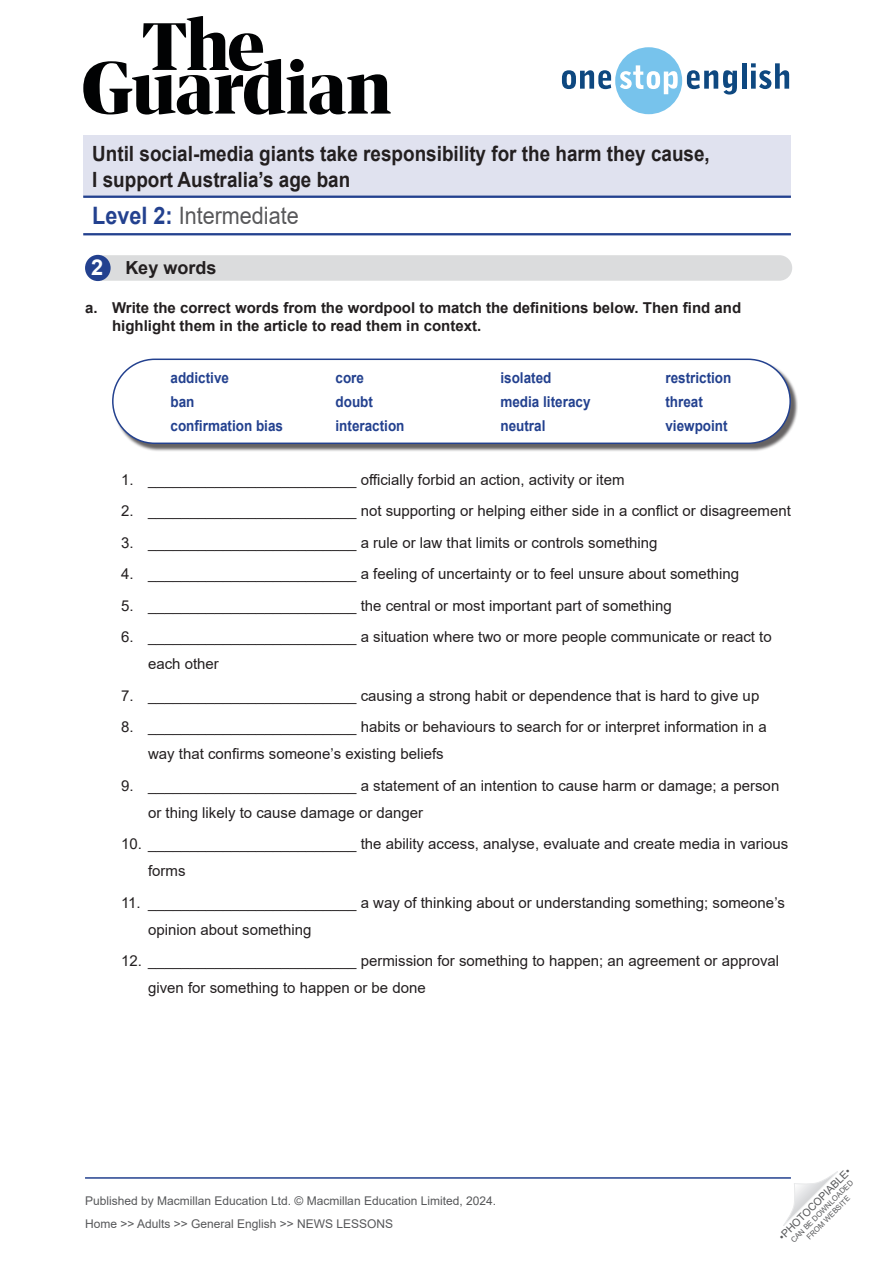
<style>
.page{position:relative;width:893px;height:1263px;background:#fff}
.page>*{position:absolute;margin:0;border:0;box-sizing:border-box;transform-origin:0 0}
.t1{font:24px "Arial";color:#58585a;scale:.9 1}
.t2{font:700 21px/25.2px "Arial";color:#231f20;scale:.9 1}
.t3{font:700 18px "Arial";color:#231f20}
.t4{font:15px/27px "Arial";color:#231f20}
.t5{font:700 15px/18px "Arial";color:#231f20}
.t6{font:700 15px/24px "Arial";color:#23418f;scale:.9 1}
.t7{font:12px/23px "Arial";color:#57585a}
.t8{font:10.5px "Arial";color:#57585a}
.t9{font:7.5px/9px "Arial";color:#57585a;text-align:center}
.s1{font-weight:700;color:#23418f}
.s2{font-size:21.9px;color:#fff}
</style>
<div class="page">
<svg style="left:783px;top:1171px;width:55px;height:55px"></svg>
<svg style="left:83px;top:16px;width:308px;height:99px"></svg>
<svg style="left:562px;top:47px;width:175px;height:67px"></svg>
<hr style="left:742px;top:63px;width:4px;height:26px;background:#0e4880">
<svg style="left:751px;top:63px;width:38px;height:26px"></svg>
<hr style="left:85px;top:1177px;width:706px;height:2px;background:#23418f">
<hr style="left:83px;top:233px;width:708px;height:2px;background:#23418f">
<div style="left:83px;top:136px;width:708px;height:61px;background:#e0e2ef"></div>
<hr style="left:83px;top:196px;width:708px;height:2px;background:#23418f">
<div style="left:86px;top:255px;width:706px;height:26px;background:#dbdcdd;border-radius:13px"></div>
<div style="left:85px;top:255px;width:26px;height:26px;background:#23418f;border-radius:50%"></div>
<div style="left:113px;top:360px;width:685px;height:92px;background:#231f20;opacity:.7"></div>
<div style="left:113px;top:359px;width:677px;height:84px;background:#fff;border-radius:42px"></div>
<div style="left:112px;top:359px;width:679px;height:85px;border:2px solid #23418f;border-radius:42px"></div>
<h2 class="t2" style="left:92px;top:142px;width:688px">Until social-media giants take responsibility for the harm they cause,<br>I support Australia’s age ban</h2>
<h1 class="t1" style="left:92px;top:199px;width:231px"><span class="s1">Level 2:</span> Intermediate</h1>
<p class="t3" style="left:91px;top:256px;width:127px"><span class="s2">2</span> Key words</p>
<p class="t5" style="left:112px;top:299px;width:631px;text-indent:-27px">a. Write the correct words from the wordpool to match the definitions below. Then find and highlight them in the article to read them in context.</p>
<p class="t6" style="left:171px;top:366px;width:127px">addictive<br>ban<br>confirmation bias</p>
<p class="t6" style="left:335px;top:366px;width:78px">core doubt interaction</p>
<p class="t6" style="left:500px;top:366px;width:102px">isolated media literacy neutral</p>
<p class="t6" style="left:665px;top:366px;width:75px">restriction threat viewpoint</p>
<p class="t4" style="left:121px;top:466px;width:505px">1. _________________________ officially forbid an action, activity or item</p>
<p class="t4" style="left:121px;top:497px;width:671px">2. _________________________ not supporting or helping either side in a conflict or disagreement</p>
<p class="t4" style="left:121px;top:529px;width:538px">3. _________________________ a rule or law that limits or controls something</p>
<p class="t4" style="left:121px;top:560px;width:620px">4. _________________________ a feeling of uncertainty or to feel unsure about something</p>
<p class="t4" style="left:121px;top:592px;width:552px">5. _________________________ the central or most important part of something</p>
<p class="t4" style="left:148px;top:623px;width:625px;text-indent:-27px">6. _________________________ a situation where two or more people communicate or react to each other</p>
<p class="t4" style="left:121px;top:682px;width:640px">7. _________________________ causing a strong habit or dependence that is hard to give up</p>
<p class="t4" style="left:148px;top:713px;width:620px;text-indent:-27px">8. _________________________ habits or behaviours to search for or interpret information in a way that confirms someone’s existing beliefs</p>
<p class="t4" style="left:148px;top:772px;width:633px;text-indent:-27px">9. _________________________ a statement of an intention to cause harm or damage; a person or thing likely to cause damage or danger</p>
<p class="t4" style="left:148px;top:830px;width:642px;text-indent:-27px">10. _________________________ the ability access, analyse, evaluate and create media in various forms</p>
<p class="t4" style="left:148px;top:889px;width:638px;text-indent:-27px">11. _________________________ a way of thinking about or understanding something; someone’s opinion about something</p>
<p class="t4" style="left:148px;top:947px;width:633px;text-indent:-27px">12. _________________________ permission for something to happen; an agreement or approval given for something to happen or be done</p>
<p class="t7" style="left:85px;top:1189px;width:413px">Published by Macmillan Education Ltd. © Macmillan Education Limited, 2024.<br>Home &gt;&gt; Adults &gt;&gt; General English &gt;&gt; NEWS LESSONS</p>
<p class="t8" style="left:775px;top:1233px;width:99px;rotate:-45deg">•PHOTOCOPIABLE•</p>
<p class="t9" style="left:789px;top:1238px;width:86px;rotate:-45deg">CAN BE DOWNLOADED<br>FROM WEBSITE</p>
</div>
